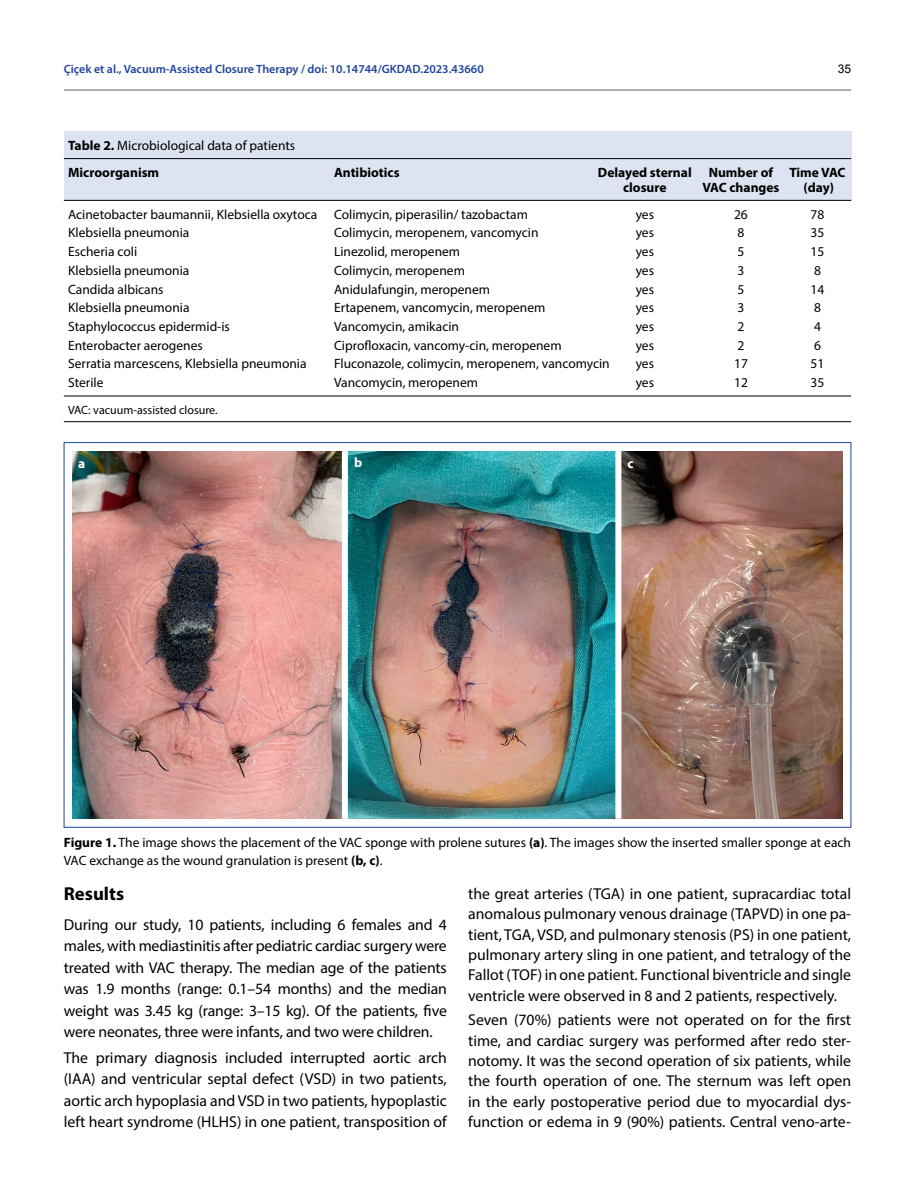
<style>
.page{position:relative;width:915px;height:1191px;background:#fff}
.page>*{position:absolute;margin:0;border:0;box-sizing:border-box;transform-origin:0 0}
.t1{font:700 18.75px "Myriad Pro";color:#000}
.t2{font:15.75px/20.4px "Myriad Pro";color:#000;text-align:justify}
.t3{font:13.5px/27.2px "Myriad Pro";color:#000}
.t4{font:700 13.5px "Myriad Pro";color:#000}
.t5{font:700 13.5px "Myriad Pro";color:#fff}
.t6{font:600 12px "Myriad Pro";color:#20449c}
.t7{font:12px "Myriad Pro";color:#000}
.t8{font:12px "Arial";color:#000}
.s1{font-weight:700}
</style>
<div class="page">
<hr style="left:64px;top:89px;width:786px;height:2px;background:#939598">
<div style="left:64px;top:131px;width:786px;height:69px;background:#dde3f0"></div>
<hr style="left:64px;top:396px;width:786px;height:1px;background:#000">
<hr style="left:64px;top:158px;width:786px;height:1px;background:#000">
<hr style="left:64px;top:200px;width:786px;height:1px;background:#000">
<hr style="left:64px;top:421px;width:786px;height:1px;background:#000">
<img style="left:72px;top:451px;width:770px;height:368px">
<div style="left:342px;top:451px;width:6px;height:368px;background:#fff"></div>
<div style="left:615px;top:451px;width:6px;height:368px;background:#fff"></div>
<p class="t6" style="left:64px;top:61px;width:421px">Çiçek et al., Vacuum-Assisted Closure Therapy / doi: 10.14744/GKDAD.2023.43660</p>
<p class="t8" style="left:837px;top:60px;width:15px">35</p>
<p class="t3" style="left:68px;top:132px;width:229px"><span class="s1">Table 2.</span> Microbiological data of patients<br><span class="s1">Microorganism</span></p>
<p class="t4" style="left:334px;top:164px;width:67px">Antibiotics</p>
<p class="t4" style="left:597px;top:164px;width:95px">Delayed sternal</p>
<p class="t4" style="left:708px;top:164px;width:138px">Number of Time VAC</p>
<p class="t4" style="left:623px;top:178px;width:45px">closure</p>
<p class="t4" style="left:702px;top:178px;width:79px">VAC changes</p>
<p class="t4" style="left:803px;top:178px;width:32px">(day)</p>
<p class="t3" style="left:68px;top:200px;width:461px">Acinetobacter baumannii, Klebsiella oxytoca Colimycin, piperasilin/ tazobactam</p>
<p class="t3" style="left:635px;top:200px;width:20px">yes</p>
<p class="t3" style="left:733px;top:200px;width:15px">26</p>
<p class="t3" style="left:810px;top:200px;width:15px">78</p>
<p class="t3" style="left:68px;top:219px;width:123px">Klebsiella pneumonia</p>
<p class="t3" style="left:334px;top:219px;width:206px">Colimycin, meropenem, vancomycin</p>
<p class="t3" style="left:635px;top:219px;width:20px">yes</p>
<p class="t3" style="left:737px;top:219px;width:8px">8</p>
<p class="t3" style="left:810px;top:219px;width:15px">35</p>
<p class="t3" style="left:68px;top:238px;width:71px">Escheria coli</p>
<p class="t3" style="left:334px;top:238px;width:128px">Linezolid, meropenem</p>
<p class="t3" style="left:635px;top:238px;width:20px">yes</p>
<p class="t3" style="left:737px;top:238px;width:8px">5</p>
<p class="t3" style="left:810px;top:238px;width:15px">15</p>
<p class="t3" style="left:68px;top:256px;width:123px">Klebsiella pneumonia</p>
<p class="t3" style="left:334px;top:256px;width:132px">Colimycin, meropenem</p>
<p class="t3" style="left:635px;top:256px;width:20px">yes</p>
<p class="t3" style="left:737px;top:256px;width:8px">3</p>
<p class="t3" style="left:813px;top:256px;width:8px">8</p>
<p class="t3" style="left:68px;top:275px;width:97px">Candida albicans</p>
<p class="t3" style="left:334px;top:275px;width:157px">Anidulafungin, meropenem</p>
<p class="t3" style="left:635px;top:275px;width:20px">yes</p>
<p class="t3" style="left:737px;top:275px;width:8px">5</p>
<p class="t3" style="left:810px;top:275px;width:15px">14</p>
<p class="t3" style="left:68px;top:294px;width:123px">Klebsiella pneumonia</p>
<p class="t3" style="left:334px;top:294px;width:213px">Ertapenem, vancomycin, meropenem</p>
<p class="t3" style="left:635px;top:294px;width:20px">yes</p>
<p class="t3" style="left:737px;top:294px;width:8px">3</p>
<p class="t3" style="left:813px;top:294px;width:8px">8</p>
<p class="t3" style="left:68px;top:312px;width:163px">Staphylococcus epidermid-is</p>
<p class="t3" style="left:334px;top:312px;width:126px">Vancomycin, amikacin</p>
<p class="t3" style="left:635px;top:312px;width:20px">yes</p>
<p class="t3" style="left:737px;top:312px;width:8px">2</p>
<p class="t3" style="left:813px;top:312px;width:8px">4</p>
<p class="t3" style="left:68px;top:331px;width:136px">Enterobacter aerogenes</p>
<p class="t3" style="left:334px;top:331px;width:229px">Ciprofloxacin, vancomy-cin, meropenem</p>
<p class="t3" style="left:635px;top:331px;width:20px">yes</p>
<p class="t3" style="left:737px;top:331px;width:8px">2</p>
<p class="t3" style="left:813px;top:331px;width:8px">6</p>
<p class="t3" style="left:68px;top:350px;width:240px">Serratia marcescens, Klebsiella pneumonia</p>
<p class="t3" style="left:334px;top:350px;width:277px">Fluconazole, colimycin, meropenem, vancomycin</p>
<p class="t3" style="left:635px;top:350px;width:20px">yes</p>
<p class="t3" style="left:733px;top:350px;width:15px">17</p>
<p class="t3" style="left:810px;top:350px;width:15px">51</p>
<p class="t3" style="left:68px;top:369px;width:37px">Sterile</p>
<p class="t3" style="left:334px;top:369px;width:145px">Vancomycin, meropenem</p>
<p class="t3" style="left:635px;top:369px;width:20px">yes</p>
<p class="t3" style="left:733px;top:369px;width:15px">12</p>
<p class="t3" style="left:810px;top:369px;width:15px">35</p>
<p class="t7" style="left:68px;top:403px;width:151px">VAC: vacuum‐assisted closure.</p>
<p class="t5" style="left:78px;top:455px;width:9px">a</p>
<p class="t5" style="left:354px;top:454px;width:10px">b</p>
<p class="t5" style="left:627px;top:454px;width:8px">c</p>
<p class="t3" style="left:64px;top:833px;width:788px;line-height:18px"><span class="s1">Figure 1.</span> The image shows the placement of the VAC sponge with prolene sutures <span class="s1">(a)</span>. The images show the inserted smaller sponge at each<br>VAC exchange as the wound granulation is present <span class="s1">(b, c)</span>.</p>
<p class="t1" style="left:64px;top:881px;width:62px">Results</p>
<p class="t2" style="left:64px;top:913px;width:384px;line-height:21.5px">During our study, 10 patients, including 6 females and 4 males, with mediastinitis after pediatric cardiac surgery were treated with VAC therapy. The median age of the patients was 1.9 months (range: 0.1–54 months) and the median weight was 3.45 kg (range: 3–15 kg). Of the patients, five were neonates, three were infants, and two were children.</p>
<p class="t2" style="left:64px;top:1046px;width:384px;line-height:21.5px">The primary diagnosis included interrupted aortic arch (IAA) and ventricular septal defect (VSD) in two patients, aortic arch hypoplasia and VSD in two patients, hypoplastic left heart syndrome (HLHS) in one patient, transposition of</p>
<p class="t2" style="left:468px;top:883px;width:384px">the great arteries (TGA) in one patient, supracardiac total anomalous pulmonary venous drainage (TAPVD) in one pa&shy;tient, TGA, VSD, and pulmonary stenosis (PS) in one patient, pulmonary artery sling in one patient, and tetralogy of the Fallot (TOF) in one patient. Functional biventricle and single ventricle were observed in 8 and 2 patients, respectively.</p>
<p class="t2" style="left:468px;top:1009px;width:384px">Seven (70%) patients were not operated on for the first time, and cardiac surgery was performed after redo ster&shy;notomy. It was the second operation of six patients, while the fourth operation of one. The sternum was left open in the early postoperative period due to myocardial dys&shy;function or edema in 9 (90%) patients. Central veno-arte-</p>
</div>
